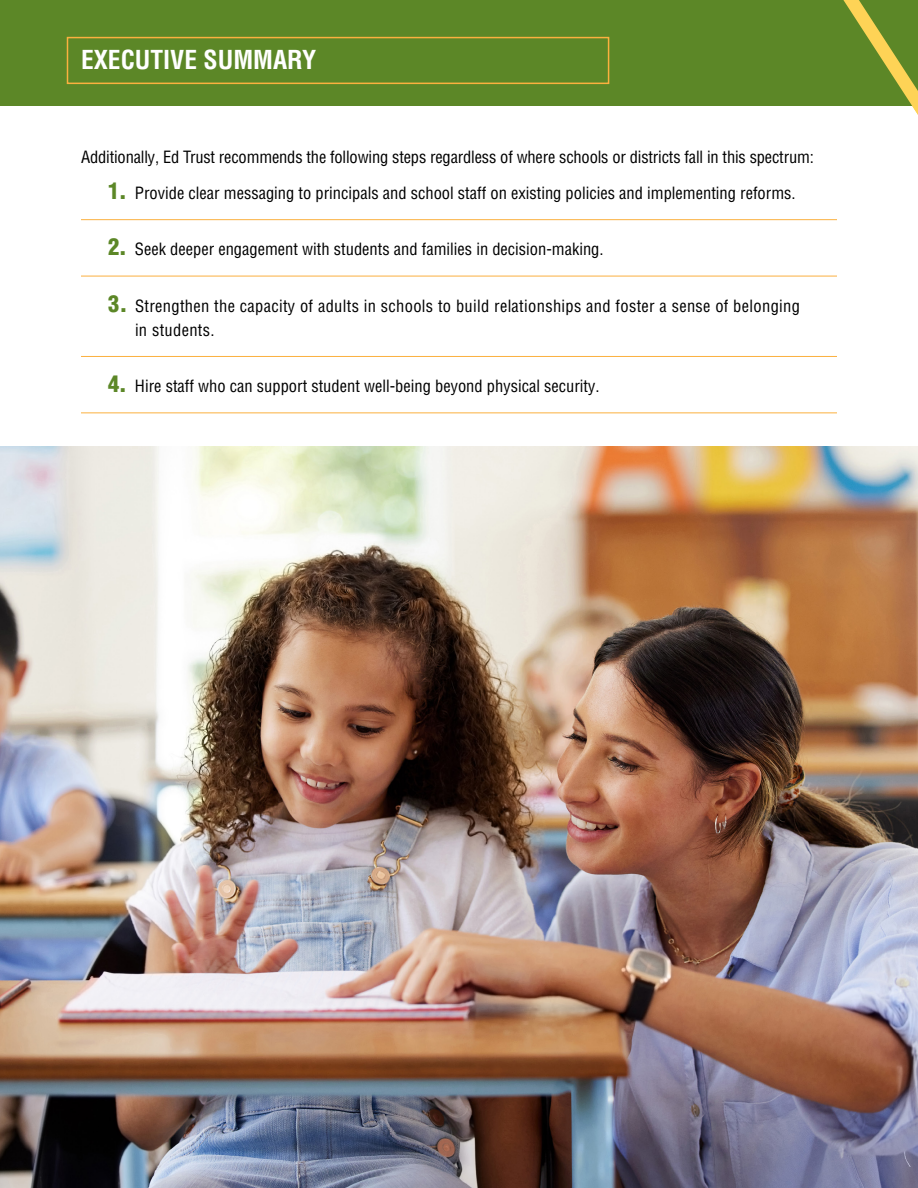
<style>
.page{position:relative;width:918px;height:1188px;background:#fff}
.page>*{position:absolute;margin:0;border:0;box-sizing:border-box;transform-origin:0 0}
.Exec_Summery{font:700 condensed 25.5px "Helvetica LT Pro";color:#fff}
.List_Paragraph{font:condensed 16.5px "Helvetica LT Pro";color:#000}
.List_Paragraph-2{font:condensed 16.5px/24px "Helvetica LT Pro";letter-spacing:.02em;color:#000}
.s1{font-weight:900;font-size:22.5px;color:#5c8727}
</style>
<div class="page">
<hr style="left:81px;top:219px;width:756px;height:1px;background:#fbb03f">
<hr style="left:81px;top:276px;width:756px;height:1px;background:#fbb03f">
<hr style="left:81px;top:356px;width:756px;height:1px;background:#fbb03f">
<hr style="left:81px;top:412px;width:756px;height:1px;background:#fbb03f">
<div style="left:0;top:0;width:918px;height:105px;background:#5c8727"></div>
<div style="left:67px;top:37px;width:542px;height:47px;background:#5c8727;border:2px solid #fbb03f"></div>
<svg style="left:804px;top:0;width:114px;height:115px"></svg>
<img style="left:0;top:446px;width:918px;height:742px">
<p class="Exec_Summery" style="left:81px;top:43px;width:237px">EXECUTIVE SUMMARY</p>
<p class="List_Paragraph" style="left:81px;top:147px;width:734px">Additionally, Ed Trust recommends the following steps regardless of where schools or districts fall in this spectrum:</p>
<p class="List_Paragraph" style="left:108px;top:183px;width:689px"><span class="s1">1.</span> Provide clear messaging to principals and school staff on existing policies and implementing reforms.</p>
<p class="List_Paragraph" style="left:108px;top:239px;width:497px"><span class="s1">2.</span> Seek deeper engagement with students and families in decision-making.</p>
<p class="List_Paragraph-2" style="left:135px;top:294px;width:667px;text-indent:-27px"><span class="s1">3.</span> Strengthen the capacity of adults in schools to build relationships and foster a sense of belonging in students.</p>
<p class="List_Paragraph" style="left:108px;top:376px;width:493px"><span class="s1">4.</span> Hire staff who can support student well-being beyond physical security.</p>
</div>
